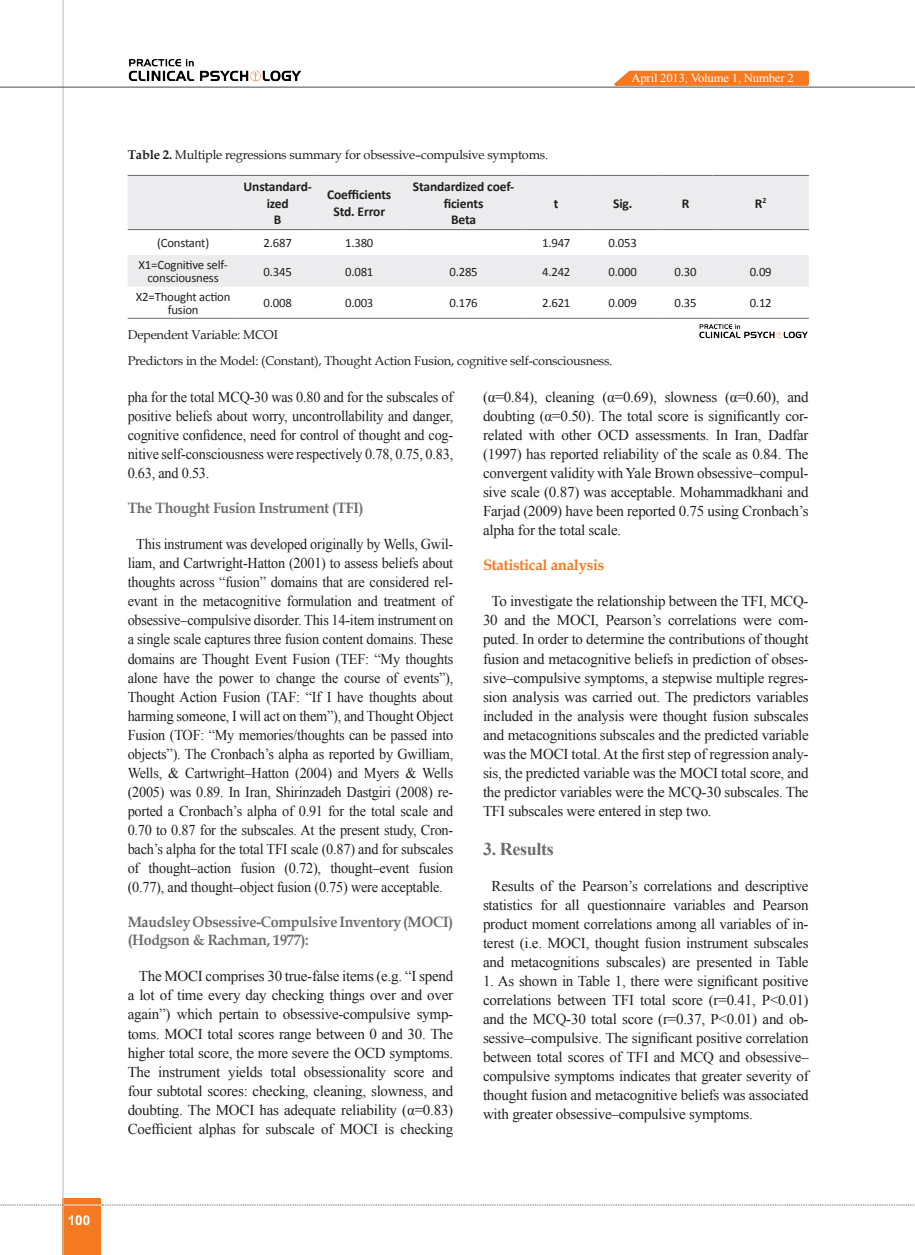
<style>
.page{position:relative;width:915px;height:1255px;background:#fff}
.page>*{position:absolute;margin:0;border:0;box-sizing:border-box;transform-origin:0 0}
.Titr-2{font:700 18px "Times New Roman";letter-spacing:-.02em;color:#6c6d70}
.matn-en{font:15px/19px "Times New Roman";letter-spacing:-.015em;color:#231f20;text-align:justify}
.matn-en-2{font:15px/19px "Times New Roman";letter-spacing:-.015em;color:#231f20;text-align:justify;scale:.95 1}
.Titr-2-2{font:700 15px/18px "Book Antiqua";letter-spacing:-.02em;color:#6c6d70;scale:.95 1}
.Titr-2-3{font:700 15px "Book Antiqua";letter-spacing:-.02em;color:#f47921}
.chart{font:700 13.5px/16.2px "Calibri";letter-spacing:-.01em;color:#231f20;text-align:center}
.t1{font:700 13.5px "Arial";color:#fff}
.zirnevis{font:12.75px "Book Antiqua";letter-spacing:-.015em;color:#231f20}
.chart-2{font:12.75px/13.5px "Calibri";letter-spacing:-.015em;color:#231f20;text-align:center}
.t2{font:12.15px "Times New Roman";letter-spacing:-.015em;color:#fff;scale:1.05 1}
.s1{font-weight:700}
.s2{font-family:"Times New Roman";font-size:15px}
</style>
<div class="page">
<div style="left:63px;top:1198px;width:38px;height:56px;background:#f47921"></div>
<hr style="left:62px;top:0;width:2px;height:1254px;background:#c2c3c6">
<hr style="left:0;top:87px;width:914px;height:1px;background:#5f5f62">
<hr style="left:63px;top:1204px;width:38px;height:1px;background:#ececee">
<svg style="left:0;top:1204px;width:63px;height:1px"></svg>
<svg style="left:102px;top:1204px;width:813px;height:1px"></svg>
<svg style="left:128px;top:176px;width:680px;height:111px;fill:#ececee"></svg>
<hr style="left:128px;top:175px;width:110px;height:1px;background:#6c6d70">
<hr style="left:238px;top:175px;width:79px;height:1px;background:#6c6d70">
<hr style="left:317px;top:175px;width:84px;height:1px;background:#6c6d70">
<hr style="left:401px;top:175px;width:124px;height:1px;background:#6c6d70">
<hr style="left:525px;top:175px;width:62px;height:1px;background:#6c6d70">
<hr style="left:587px;top:175px;width:71px;height:1px;background:#6c6d70">
<hr style="left:658px;top:175px;width:54px;height:1px;background:#6c6d70">
<hr style="left:712px;top:175px;width:96px;height:1px;background:#6c6d70">
<hr style="left:128px;top:229px;width:110px;height:1px;background:#6c6d70">
<hr style="left:238px;top:229px;width:79px;height:1px;background:#6c6d70">
<hr style="left:317px;top:229px;width:84px;height:1px;background:#6c6d70">
<hr style="left:401px;top:229px;width:124px;height:1px;background:#6c6d70">
<hr style="left:525px;top:229px;width:62px;height:1px;background:#6c6d70">
<hr style="left:587px;top:229px;width:71px;height:1px;background:#6c6d70">
<hr style="left:658px;top:229px;width:54px;height:1px;background:#6c6d70">
<hr style="left:712px;top:229px;width:96px;height:1px;background:#6c6d70">
<hr style="left:128px;top:318px;width:110px;height:1px;background:#6c6d70">
<hr style="left:238px;top:318px;width:79px;height:1px;background:#6c6d70">
<hr style="left:317px;top:318px;width:84px;height:1px;background:#6c6d70">
<hr style="left:401px;top:318px;width:124px;height:1px;background:#6c6d70">
<hr style="left:525px;top:318px;width:62px;height:1px;background:#6c6d70">
<hr style="left:587px;top:318px;width:71px;height:1px;background:#6c6d70">
<hr style="left:658px;top:318px;width:54px;height:1px;background:#6c6d70">
<hr style="left:712px;top:318px;width:96px;height:1px;background:#6c6d70">
<img style="left:699px;top:324px;width:109px;height:15px">
<svg style="left:607px;top:70px;width:203px;height:17px;background:#f18c43"></svg>
<img style="left:120px;top:59px;width:195px;height:29px">
<p class="t1" style="left:68px;top:1210px;width:24px">100</p>
<p class="t2" style="left:631px;top:70px;width:156px">April 2013, Volume 1, Number 2</p>
<p class="zirnevis" style="left:128px;top:146px;width:422px"><span class="s1">Table 2.</span> Multiple regressions summary for obsessive–compulsive symptoms<span class="s2">.</span></p>
<p class="chart" style="left:243px;top:179px;width:70px">Unstandard&shy;ized</p>
<p class="chart" style="left:274px;top:211px;width:9px">B</p>
<p class="chart" style="left:412px;top:179px;width:103px">Standardized coef&shy;ficients</p>
<p class="chart" style="left:451px;top:211px;width:27px">Beta</p>
<p class="chart" style="left:327px;top:187px;width:66px">Coefficients</p>
<p class="chart" style="left:333px;top:203px;width:53px">Std. Error</p>
<p class="chart" style="left:553px;top:195px;width:6px">t</p>
<p class="chart" style="left:613px;top:195px;width:21px">Sig.</p>
<p class="chart" style="left:681px;top:195px;width:9px">R</p>
<p class="chart" style="left:754px;top:195px;width:13px">R<sup>2</sup></p>
<p class="chart-2" style="left:157px;top:236px;width:54px">(Constant)</p>
<p class="chart-2" style="left:263px;top:236px;width:30px">2.687</p>
<p class="chart-2" style="left:345px;top:236px;width:30px">1.380</p>
<p class="chart-2" style="left:542px;top:236px;width:30px">1.947</p>
<p class="chart-2" style="left:608px;top:236px;width:30px">0.053</p>
<p class="chart-2" style="left:138px;top:258px;width:91px">X1=Cognitive self&shy;consciousness</p>
<p class="chart-2" style="left:263px;top:265px;width:30px">0.345</p>
<p class="chart-2" style="left:345px;top:265px;width:30px">0.081</p>
<p class="chart-2" style="left:449px;top:265px;width:30px">0.285</p>
<p class="chart-2" style="left:542px;top:265px;width:30px">4.242</p>
<p class="chart-2" style="left:608px;top:265px;width:30px">0.000</p>
<p class="chart-2" style="left:674px;top:265px;width:24px">0.30</p>
<p class="chart-2" style="left:749px;top:265px;width:24px">0.09</p>
<p class="chart-2" style="left:136px;top:289px;width:96px">X2=Thought action fusion</p>
<p class="chart-2" style="left:263px;top:296px;width:30px">0.008</p>
<p class="chart-2" style="left:345px;top:296px;width:30px">0.003</p>
<p class="chart-2" style="left:449px;top:296px;width:30px">0.176</p>
<p class="chart-2" style="left:542px;top:296px;width:30px">2.621</p>
<p class="chart-2" style="left:608px;top:296px;width:30px">0.009</p>
<p class="chart-2" style="left:674px;top:296px;width:24px">0.35</p>
<p class="chart-2" style="left:749px;top:296px;width:24px">0.12</p>
<p class="zirnevis" style="left:128px;top:326px;width:152px">Dependent Variable: MCOI</p>
<p class="zirnevis" style="left:128px;top:352px;width:486px">Predictors in the Model: (Constant), Thought Action Fusion, cognitive self-consciousness.</p>
<p class="matn-en-2" style="left:128px;top:387px;width:344px">pha for the total MCQ-30 was 0.80 and for the subscales of positive beliefs about worry, uncontrollability and danger, cognitive confidence, need for control of thought and cog&shy;nitive self-consciousness were respectively 0.78, 0.75, 0.83, 0.63, and 0.53.</p>
<p class="Titr-2-2" style="left:128px;top:499px;width:250px">The Thought Fusion Instrument (TFI)</p>
<p class="matn-en-2" style="left:128px;top:534px;width:344px;text-indent:9px">This instrument was developed originally by Wells, Gwil&shy;liam, and Cartwright-Hatton (2001) to assess beliefs about thoughts across “fusion” domains that are considered rel&shy;evant in the metacognitive formulation and treatment of obsessive–compulsive disorder. This 14-item instrument on a single scale captures three fusion content domains. These domains are Thought Event Fusion (TEF: “My thoughts alone have the power to change the course of events”), Thought Action Fusion (TAF: “If I have thoughts about harming someone, I will act on them”), and Thought Object Fusion (TOF: “My memories/thoughts can be passed into objects”). The Cronbach’s alpha as reported by Gwilliam, Wells, &amp; Cartwright–Hatton (2004) and Myers &amp; Wells (2005) was 0.89. In Iran, Shirinzadeh Dastgiri (2008) re&shy;ported a Cronbach’s alpha of 0.91 for the total scale and 0.70 to 0.87 for the subscales. At the present study, Cron&shy;bach’s alpha for the total TFI scale (0.87) and for subscales of thought–action fusion (0.72), thought–event fusion (0.77), and thought–object fusion (0.75) were acceptable.</p>
<p class="Titr-2-2" style="left:128px;top:913px;width:344px">Maudsley Obsessive-Compulsive Inventory (MOCI) (Hodgson &amp; Rachman, 1977):</p>
<p class="matn-en" style="left:128px;top:966px;width:327px;text-indent:11px">The MOCI comprises 30 true-false items (e.g. “I spend a lot of time every day checking things over and over again”) which pertain to obsessive-compulsive symp&shy;toms. MOCI total scores range between 0 and 30. The higher total score, the more severe the OCD symptoms.<br>The instrument yields total obsessionality score and four subtotal scores: checking, cleaning, slowness, and doubting. The MOCI has adequate reliability (α=0.83)<br>Coefficient alphas for subscale of MOCI is checking</p>
<p class="matn-en" style="left:483px;top:387px;width:327px">(α=0.84), cleaning (α=0.69), slowness (α=0.60), and doubting (α=0.50). The total score is significantly cor&shy;related with other OCD assessments. In Iran, Dadfar (1997) has reported reliability of the scale as 0.84. The convergent validity with Yale Brown obsessive–compul&shy;sive scale (0.87) was acceptable. Mohammadkhani and Farjad (2009) have been reported 0.75 using Cronbach’s alpha for the total scale.</p>
<p class="Titr-2-3" style="left:483px;top:555px;width:123px">Statistical analysis</p>
<p class="matn-en" style="left:483px;top:591px;width:327px;text-indent:9px">To investigate the relationship between the TFI, MCQ-30 and the MOCI, Pearson’s correlations were com&shy;puted. In order to determine the contributions of thought fusion and metacognitive beliefs in prediction of obses&shy;sive–compulsive symptoms, a stepwise multiple regres&shy;sion analysis was carried out. The predictors variables included in the analysis were thought fusion subscales and metacognitions subscales and the predicted variable was the MOCI total. At the first step of regression analy&shy;sis, the predicted variable was the MOCI total score, and the predictor variables were the MCQ-30 subscales. The TFI subscales were entered in step two.</p>
<p class="Titr-2" style="left:483px;top:836px;width:72px">3. Results</p>
<p class="matn-en" style="left:483px;top:875px;width:327px;text-align:center">Results of the Pearson’s correlations and descriptive statistics for all questionnaire variables and Pearson product moment correlations among all variables of in&shy;terest (i.e. MOCI, thought fusion instrument subscales and metacognitions subscales) are presented in Table</p>
<p class="matn-en" style="left:483px;top:971px;width:327px">1. As shown in Table 1, there were significant positive correlations between TFI total score (r=0.41, P&lt;0.01) and the MCQ-30 total score (r=0.37, P&lt;0.01) and ob&shy;sessive–compulsive. The significant positive correlation between total scores of TFI and MCQ and obsessive– compulsive symptoms indicates that greater severity of thought fusion and metacognitive beliefs was associated with greater obsessive–compulsive symptoms.</p>
</div>
